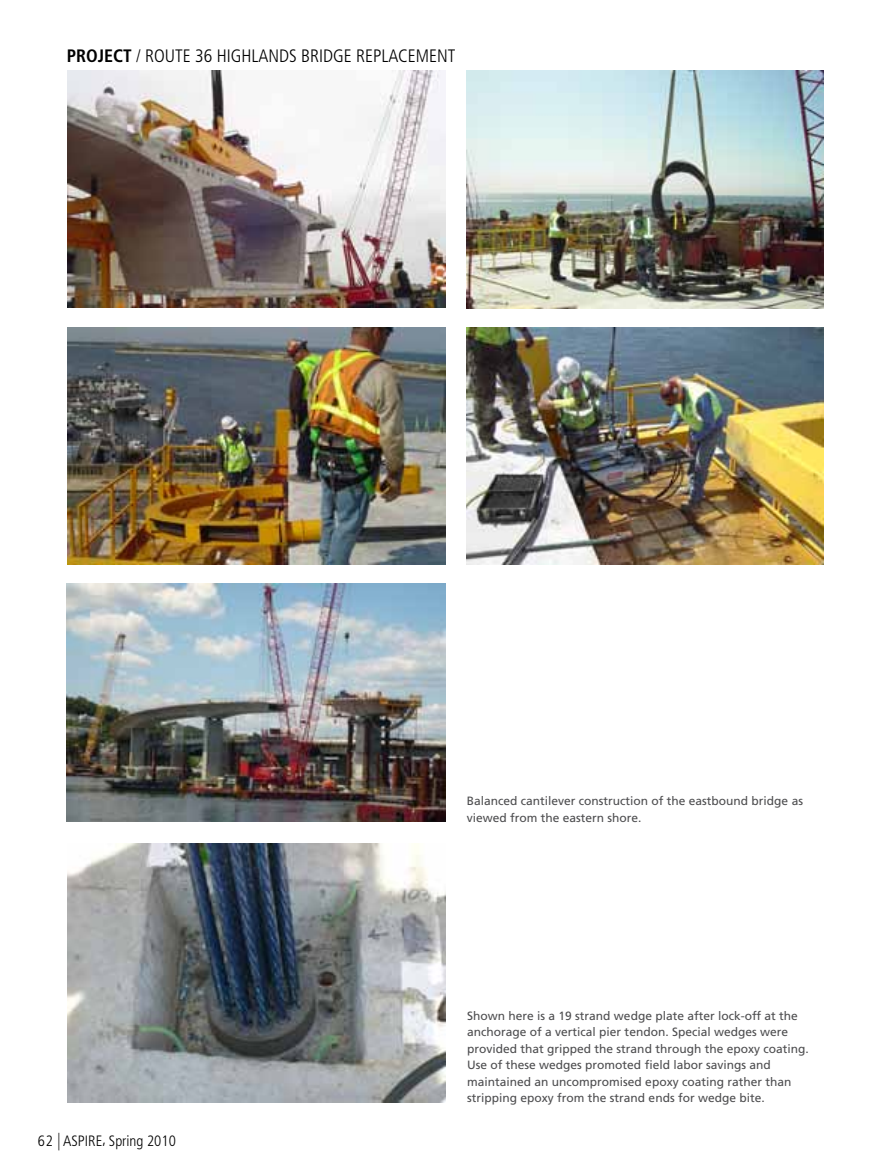
<style>
.page{position:relative;width:878px;height:1175px;background:#fff}
.page>*{position:absolute;margin:0;border:0;box-sizing:border-box;transform-origin:0 0}
.t1{font:300 condensed 18px "Frutiger LT Std";color:#000}
.t2{font:300 condensed 15px "Frutiger LT Std";color:#000}
.t3{font:12px/16.5px "Frutiger LT Std";color:#4d4d4f}
.s1{font-weight:700}
.s2{font-size:17.55px}
</style>
<div class="page">
<img style="left:68px;top:70px;width:378px;height:237px">
<img style="left:68px;top:327px;width:378px;height:237px">
<img style="left:466px;top:327px;width:358px;height:237px">
<img style="left:67px;top:584px;width:378px;height:237px">
<img style="left:68px;top:843px;width:378px;height:259px">
<img style="left:466px;top:70px;width:358px;height:239px">
<h1 class="t1" style="left:67px;top:46px;width:390px"><span class="s1">PROJECT</span> / ROUTE 36 HIGHLANDS BRI DGE REPLACEMENT</h1>
<p class="t2" style="left:38px;top:1132px;width:139px">62 <span class="s2">|</span> ASPIRE, SPRING 2010</p>
<p class="t3" style="left:466px;top:792px;width:338px">Balanced cantilever construction of the eastbound bridge as viewed from the eastern shore.</p>
<p class="t3" style="left:467px;top:1007px;width:343px">Shown here is a 19 strand wedge plate after lock-off at the anchorage of a vertical pier tendon. Special wedges were provided that gripped the strand through the epoxy coating.<br>Use of these wedges promoted field labor savings and maintained an uncompromised epoxy coating rather than stripping epoxy from the strand ends for wedge bite.</p>
</div>
